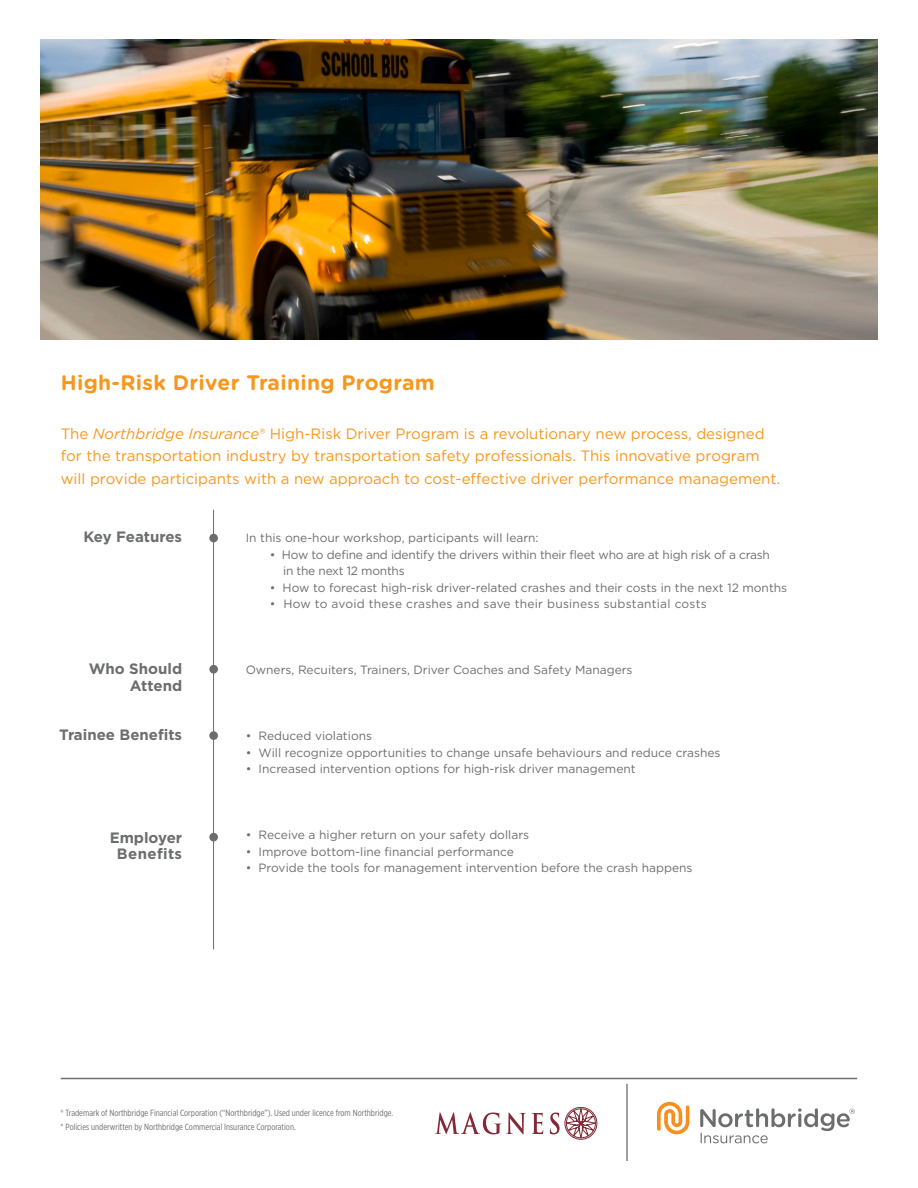
<style>
.page{position:relative;width:918px;height:1188px;background:#fff}
.page>*{position:absolute;margin:0;border:0;box-sizing:border-box;transform-origin:0 0}
.t1{font:700 21px "Gotham Rounded";letter-spacing:.015em;color:#f7971d}
.body{font:15px/22.5px "Gotham";color:#f7971d}
.t2{font:700 15px/16.5px "Gotham";color:#6c6d70;text-align:right}
.body-2{font:12px "Gotham";color:#6c6d70}
.body-3{font:12px/16.5px "Gotham";letter-spacing:-.02em;color:#6c6d70}
.body-4{font:12px "Gotham";letter-spacing:.02em;color:#6c6d70}
.t3{font:9px "Gotham X Narrow";color:#6c6d70}
.s1{font-style:italic}
</style>
<div class="page">
<img style="left:40px;top:39px;width:837px;height:300px">
<hr style="left:61px;top:1078px;width:796px;height:1px;background:#6c6d70">
<hr style="left:213px;top:510px;width:1px;height:439px;background:#6c6d70">
<div style="left:209px;top:534px;width:9px;height:8px;background:#6c6d70;border-radius:50%"></div>
<div style="left:209px;top:665px;width:9px;height:9px;background:#6c6d70;border-radius:50%"></div>
<div style="left:209px;top:731px;width:9px;height:9px;background:#6c6d70;border-radius:50%"></div>
<div style="left:209px;top:833px;width:9px;height:8px;background:#6c6d70;border-radius:50%"></div>
<svg style="left:657px;top:1102px;width:32px;height:32px"></svg>
<svg style="left:700px;top:1108px;width:155px;height:35px"></svg>
<svg style="left:435px;top:1112px;width:91px;height:22px"></svg>
<svg style="left:532px;top:1113px;width:11px;height:21px"></svg>
<svg style="left:550px;top:1107px;width:47px;height:33px"></svg>
<hr style="left:626px;top:1084px;width:2px;height:77px;background:#808083">
<p class="t1" style="left:61px;top:368px;width:375px">High-Risk Driver Training Program</p>
<p class="body" style="left:61px;top:422px;width:721px">The <span class="s1">Northbridge Insurance</span>® High-Risk Driver Program is a revolutionary new process, designed for the transportation industry by transportation safety professionals. This innovative program will provide participants with a new approach to cost-effective driver performance management.</p>
<p class="t2" style="left:83px;top:529px;width:100px">Key Features</p>
<p class="t2" style="left:89px;top:660px;width:95px">Who Should<br>Attend</p>
<p class="t2" style="left:59px;top:726px;width:124px">Trainee Benefits</p>
<p class="t2" style="left:110px;top:829px;width:74px;text-align:center">Employer<br>Benefits</p>
<p class="body-2" style="left:246px;top:530px;width:295px">In this one-hour workshop, participants will learn:</p>
<p class="body-3" style="left:283px;top:546px;width:488px;text-indent:-13px">• How to define and identify the drivers within their fleet who are at high risk of a crash in the next 12 months</p>
<p class="body-2" style="left:270px;top:580px;width:519px">• How to forecast high-risk driver-related crashes and their costs in the next 12 months</p>
<p class="body-4" style="left:270px;top:596px;width:439px">• How to avoid these crashes and save their business substantial costs</p>
<p class="body-2" style="left:246px;top:662px;width:388px">Owners, Recuiters, Trainers, Driver Coaches and Safety Managers</p>
<p class="body-2" style="left:246px;top:728px;width:128px">• Reduced violations</p>
<p class="body-2" style="left:246px;top:745px;width:476px">• Will recognize opportunities to change unsafe behaviours and reduce crashes</p>
<p class="body-2" style="left:246px;top:761px;width:391px">• Increased intervention options for high-risk driver management</p>
<p class="body-2" style="left:246px;top:827px;width:285px">• Receive a higher return on your safety dollars</p>
<p class="body-2" style="left:246px;top:844px;width:270px">• Improve bottom-line financial performance</p>
<p class="body-2" style="left:246px;top:860px;width:448px">• Provide the tools for management intervention before the crash happens</p>
<p class="t3" style="left:61px;top:1108px;width:334px">® Trademark of Northbridge Financial Corporation (“Northbridge”). Used under licence from Northbridge.</p>
<p class="t3" style="left:61px;top:1121px;width:237px">* Policies underwritten by Northbridge Commercial Insurance Corporation.</p>
</div>
